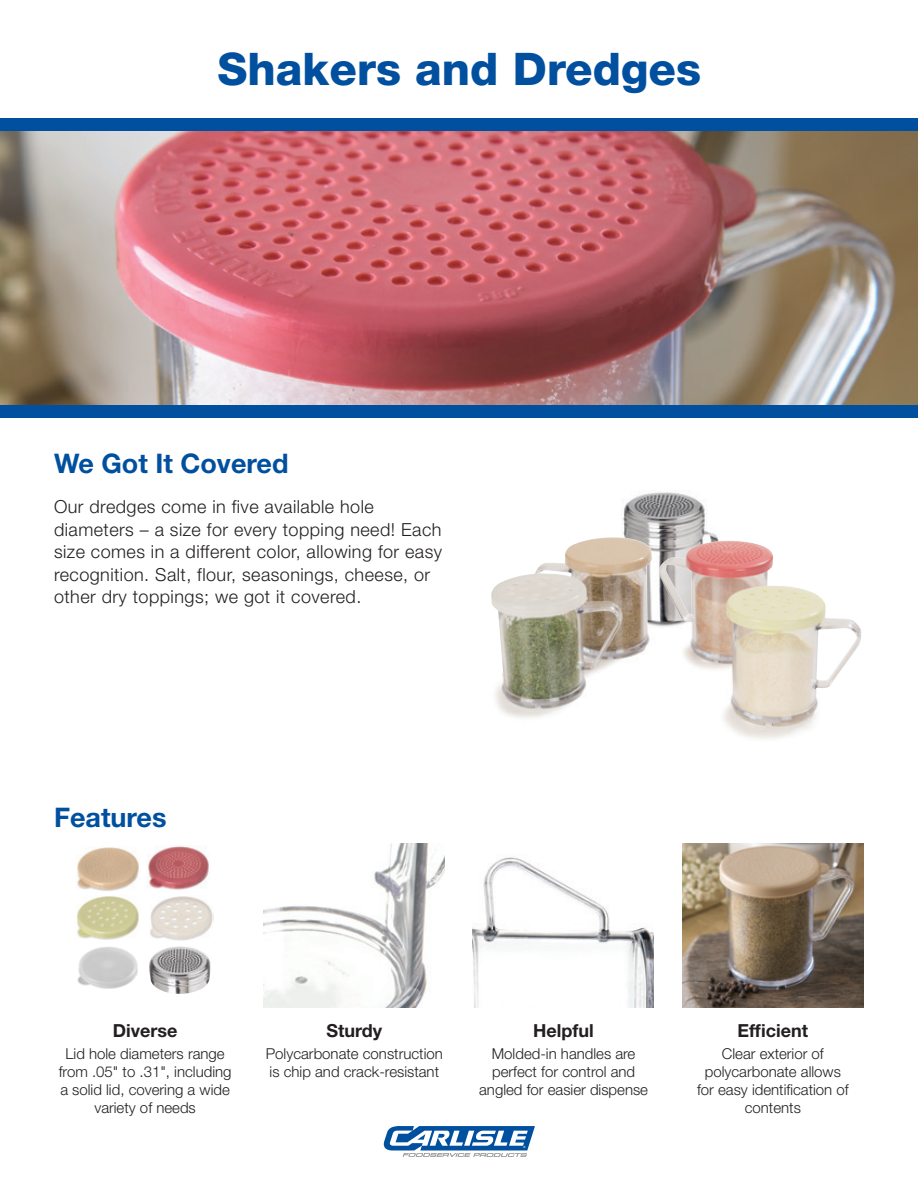
<style>
.page{position:relative;width:918px;height:1188px;background:#fff}
.page>*{position:absolute;margin:0;border:0;box-sizing:border-box;transform-origin:0 0}
.t1{font:800 45px "Helvetica Neue LT Std";color:#01509f}
.t2{font:700 27px "Helvetica Neue LT Std";color:#01509f}
.t3{font:300 18px/22.5px "Helvetica Neue LT Std";letter-spacing:.025em;color:#231f20}
.t4{font:700 18px "Helvetica Neue LT Std";color:#231f20}
.t5{font:300 15px/18px "Helvetica Neue LT Std";color:#231f20;text-align:center}
</style>
<div class="page">
<img style="left:623px;top:492px;width:94px;height:45px">
<img style="left:0;top:130px;width:918px;height:275px">
<svg style="left:383px;top:1126px;width:152px;height:31px"></svg>
<div style="left:0;top:405px;width:918px;height:13px;background:#01509f"></div>
<div style="left:0;top:118px;width:918px;height:12px;background:#01509f"></div>
<img style="left:682px;top:843px;width:181px;height:164px">
<img style="left:472px;top:857px;width:182px;height:150px">
<img style="left:264px;top:843px;width:181px;height:164px">
<img style="left:491px;top:537px;width:371px;height:202px">
<img style="left:77px;top:947px;width:61px;height:42px">
<img style="left:150px;top:896px;width:63px;height:45px">
<img style="left:146px;top:846px;width:63px;height:44px">
<img style="left:77px;top:896px;width:62px;height:44px">
<img style="left:77px;top:847px;width:62px;height:44px">
<img style="left:149px;top:946px;width:62px;height:48px">
<h1 class="t1" style="left:218px;top:43px;width:485px">Shakers and Dredges</h1>
<h2 class="t2" style="left:54px;top:447px;width:236px">We Got It Covered</h2>
<p class="t3" style="left:54px;top:495px;width:390px">Our dredges come in five available hole diameters – a size for every topping need! Each size comes in a different color, allowing for easy recognition. Salt, flour, seasonings, cheese, or other dry toppings; we got it covered.</p>
<h2 class="t2" style="left:54px;top:801px;width:114px">Features</h2>
<p class="t4" style="left:113px;top:1019px;width:66px">Diverse</p>
<p class="t5" style="left:59px;top:1044px;width:174px">Lid hole diameters range from .05" to .31", including a solid lid, covering a wide variety of needs</p>
<p class="t4" style="left:327px;top:1019px;width:57px">Sturdy</p>
<p class="t5" style="left:266px;top:1044px;width:179px;text-align:left">Polycarbonate construction is chip and crack-resistant</p>
<p class="t4" style="left:533px;top:1019px;width:62px">Helpful</p>
<p class="t5" style="left:479px;top:1044px;width:170px">Molded-in handles are perfect for control and angled for easier dispense</p>
<p class="t4" style="left:738px;top:1019px;width:72px">Efficient</p>
<p class="t5" style="left:697px;top:1044px;width:153px">Clear exterior of polycarbonate allows for easy identification of contents</p>
</div>
